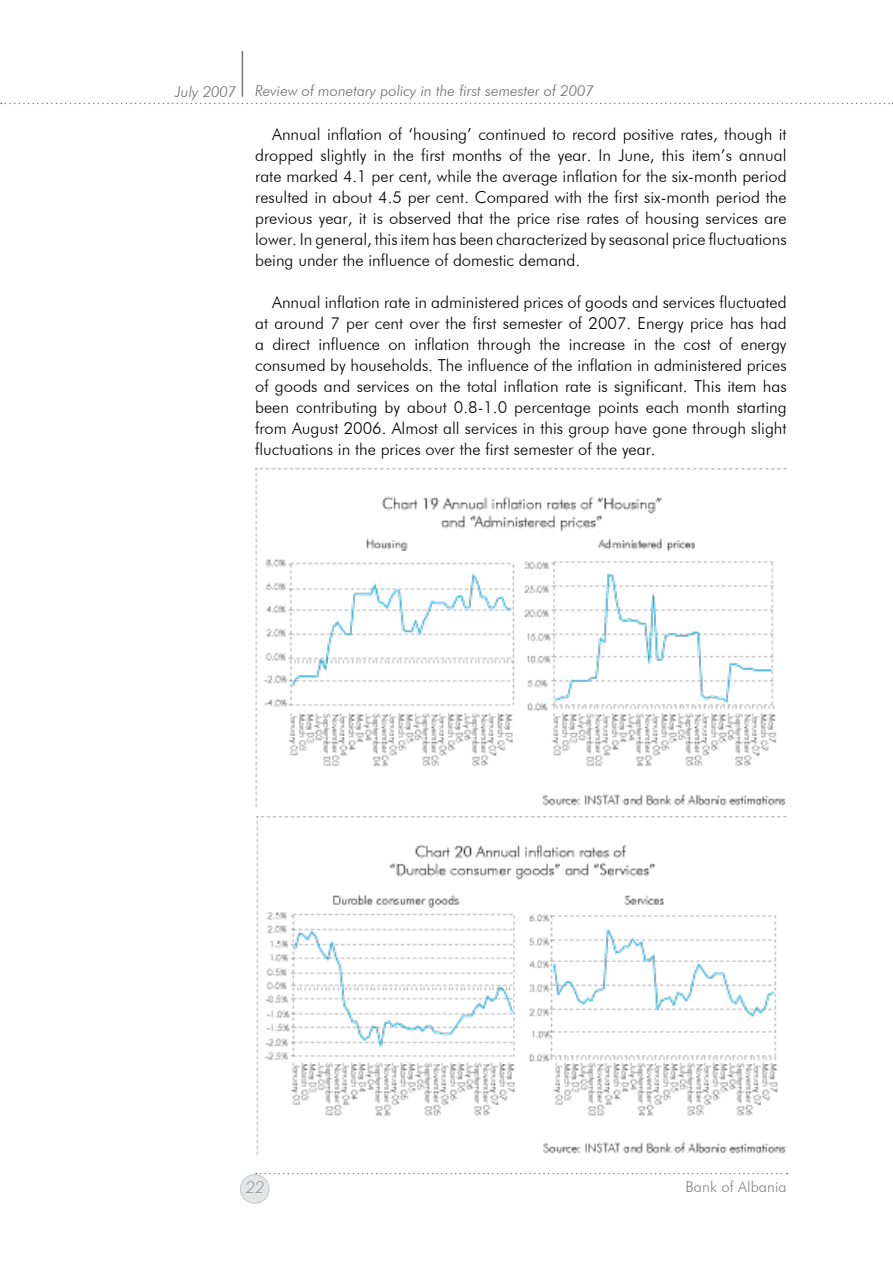
<style>
.page{position:relative;width:893px;height:1263px;background:#fff}
.page>*{position:absolute;margin:0;border:0;box-sizing:border-box;transform-origin:0 0}
.t1{font:300 16.5px/21px "Futura BT";color:#000;text-align:justify}
.t2{font:italic 300 16.5px "Futura BT";color:#97979b}
.t3{font:italic 300 15px "Futura BT";color:#68676c}
.t4{font:300 15px "Futura BT";letter-spacing:.005em;color:#858489}
</style>
<div class="page">
<hr style="left:242px;top:51px;width:1px;height:46px;background:#747378">
<div style="left:240px;top:1175px;width:29px;height:28px;background:#e3e5e6;border-radius:50%"></div>
<div style="left:240px;top:1174px;width:29px;height:29px;border:1px solid #adafb2;border-radius:50%"></div>
<svg style="left:256px;top:1173px;width:532px;height:1px"></svg>
<svg style="left:1px;top:103px;width:892px;height:1px"></svg>
<img style="left:255px;top:468px;width:532px;height:340px">
<img style="left:256px;top:816px;width:531px;height:340px">
<p class="t3" style="left:175px;top:82px;width:63px">July 2007</p>
<p class="t3" style="left:255px;top:82px;width:340px">Review of monetary policy in the first semester of 2007</p>
<p class="t1" style="left:255px;top:124px;width:533px;text-indent:17px">Annual inflation of ‘housing’ continued to record positive rates, though it dropped slightly in the first months of the year. I n June, this item’s annual rate marked 4.1 per cent, while the average inflation for the six-month period resulted in about 4.5 per cent. Compared with the first six-month period the previous year, it is observed that the price rise rates of housing services are lower. I n general, this item has been characterized by seasonal price fluctuations being under the influence of domestic demand.</p>
<p class="t1" style="left:255px;top:292px;width:533px;text-indent:17px">Annual inflation rate in administered prices of goods and services fluctuated at around 7 per cent over the first semester of 2007. Energy price has had a direct influence on inflation through the increase in the cost of energy consumed by households. The influence of the inflation in administered prices of goods and services on the total inflation rate is significant. This item has been contributing by about 0.8-1.0 percentage points each month starting from August 2006. Almost all services in this group have gone through slight fluctuations in the prices over the first semester of the year.</p>
<p class="t2" style="left:246px;top:1177px;width:20px">22</p>
<p class="t4" style="left:686px;top:1177px;width:103px">Bank of Albania</p>
</div>
